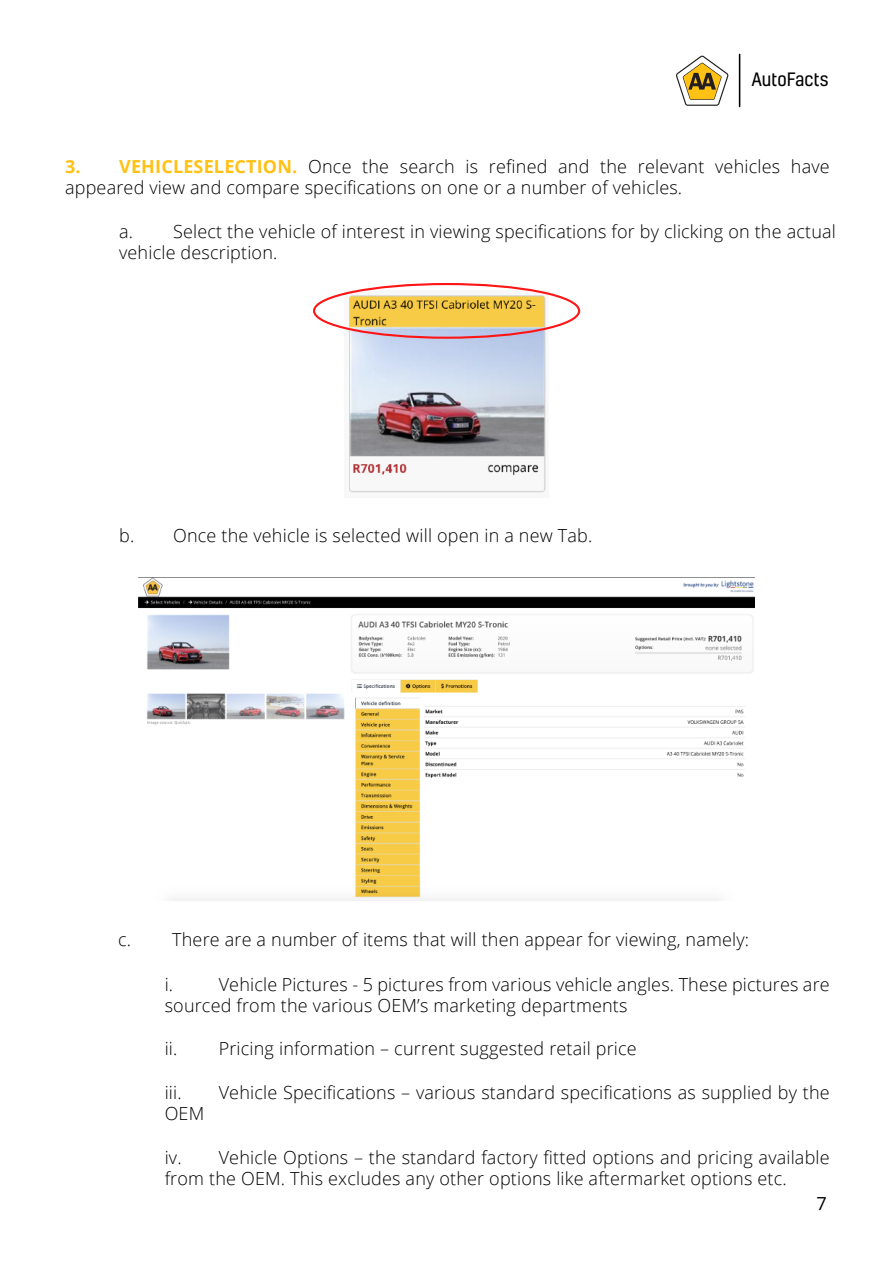
<style>
.page{position:relative;width:893px;height:1263px;background:#fff}
.page>*{position:absolute;margin:0;border:0;box-sizing:border-box;transform-origin:0 0}
.t1{font:300 18px/21.6px "Open Sans";letter-spacing:.01em;color:#000}
.t2{font:18px "Open Sans";color:#000}
.t3{font:17.7px "Kelson";color:#000}
.s1{font-weight:700;color:#ffc113}
</style>
<div class="page">
<svg style="left:676px;top:55px;width:53px;height:51px"></svg>
<hr style="left:739px;top:54px;width:1px;height:52px;background:#000">
<img style="left:345px;top:291px;width:203px;height:202px">
<div style="left:313px;top:283px;width:267px;height:56px;border:2px solid #ff1515;border-radius:50%"></div>
<img style="left:139px;top:577px;width:615px;height:324px">
<p class="t3" style="left:751px;top:68px;width:78px">AutoFacts</p>
<p class="t1" style="left:65px;top:155px;width:766px"><span class="s1">3. VEHICLESELECTION.</span> Once the search is refined and the relevant vehicles have appeared view and compare specifications on one or a number of vehicles.</p>
<p class="t1" style="left:119px;top:220px;width:718px">a. Select the vehicle of interest in viewing specifications for by clicking on the actual vehicle description.</p>
<p class="t1" style="left:119px;top:525px;width:475px">b. Once the vehicle is selected will open in a new Tab.</p>
<p class="t1" style="left:118px;top:928px;width:632px">c. There are a number of items that will then appear for viewing, namely:</p>
<p class="t1" style="left:165px;top:973px;width:667px;text-indent:54px">Vehicle Pictures - 5 pictures from various vehicle angles. These pictures are sourced from the various OEM’s marketing departments</p>
<p class="t1" style="left:165px;top:1038px;width:474px">ii. Pricing information – current suggested retail price</p>
<p class="t1" style="left:165px;top:1081px;width:19px">iii.</p>
<p class="t1" style="left:219px;top:1081px;width:612px">Vehicle Specifications – various standard specifications as supplied by the</p>
<p class="t1" style="left:165px;top:1102px;width:41px">OEM</p>
<p class="t1" style="left:165px;top:1146px;width:666px">iv. Vehicle Options – the standard factory fitted options and pricing available from the OEM. This excludes any other options like aftermarket options etc.</p>
<p class="t1" style="left:165px;top:973px;width:10px">i.</p>
<p class="t2" style="left:816px;top:1191px;width:12px">7</p>
</div>
